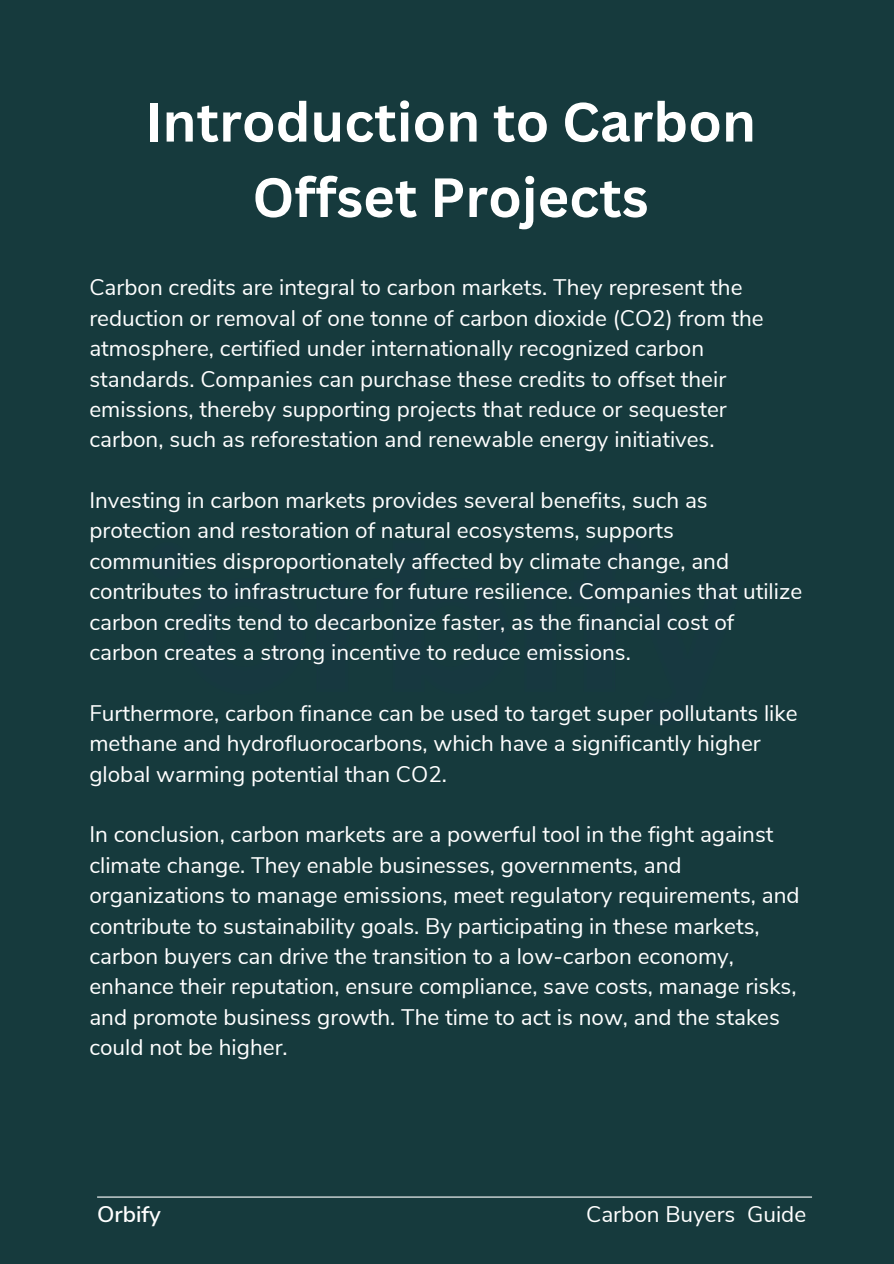
<style>
.page{position:relative;width:894px;height:1264px;background:#fff}
.page>*{position:absolute;margin:0;border:0;box-sizing:border-box;transform-origin:0 0}
.t1{font:700 54px/75.3px "Canva Sans";color:#fff;text-align:center}
.t2{font:22.5px/30.3px "Nunito Sans";color:#fff}
.t3{font:600 22.5px "Nunito Sans";color:#fff}
</style>
<div class="page">
<div style="left:0;top:0;width:893px;height:1263px;background:#163a3d"></div>
<hr style="left:97px;top:1196px;width:714px;height:1px;background:#fff">
<h1 class="t1" style="left:145px;top:83px;width:612px">Introduction to Carbon<br>Offset Projects</h1>
<p class="t2" style="left:89px;top:273px;width:675px">Carbon credits are integral to carbon markets. They represent the reduction or removal of one tonne of carbon dioxide (CO2) from the atmosphere, certified under internationally recognized carbon standards. Companies can purchase these credits to offset their emissions, thereby supporting projects that reduce or sequester carbon, such as reforestation and renewable energy initiatives.</p>
<p class="t2" style="left:89px;top:485px;width:714px">Investing in carbon markets provides several benefits, such as protection and restoration of natural ecosystems, supports communities disproportionately affected by climate change, and contributes to infrastructure for future resilience. Companies that utilize carbon credits tend to decarbonize faster, as the financial cost of carbon creates a strong incentive to reduce emissions.</p>
<p class="t2" style="left:89px;top:698px;width:709px">Furthermore, carbon finance can be used to target super pollutants like methane and hydrofluorocarbons, which have a significantly higher global warming potential than CO2.</p>
<p class="t2" style="left:89px;top:819px;width:711px">In conclusion, carbon markets are a powerful tool in the fight against climate change. They enable businesses, governments, and organizations to manage emissions, meet regulatory requirements, and contribute to sustainability goals. By participating in these markets, carbon buyers can drive the transition to a low-carbon economy, enhance their reputation, ensure compliance, save costs, manage risks, and promote business growth. The time to act is now, and the stakes could not be higher.</p>
<p class="t3" style="left:97px;top:1199px;width:65px">Orbify</p>
<h2 class="t2" style="left:586px;top:1199px;width:221px">Carbon Buyers Guide</h2>
</div>
